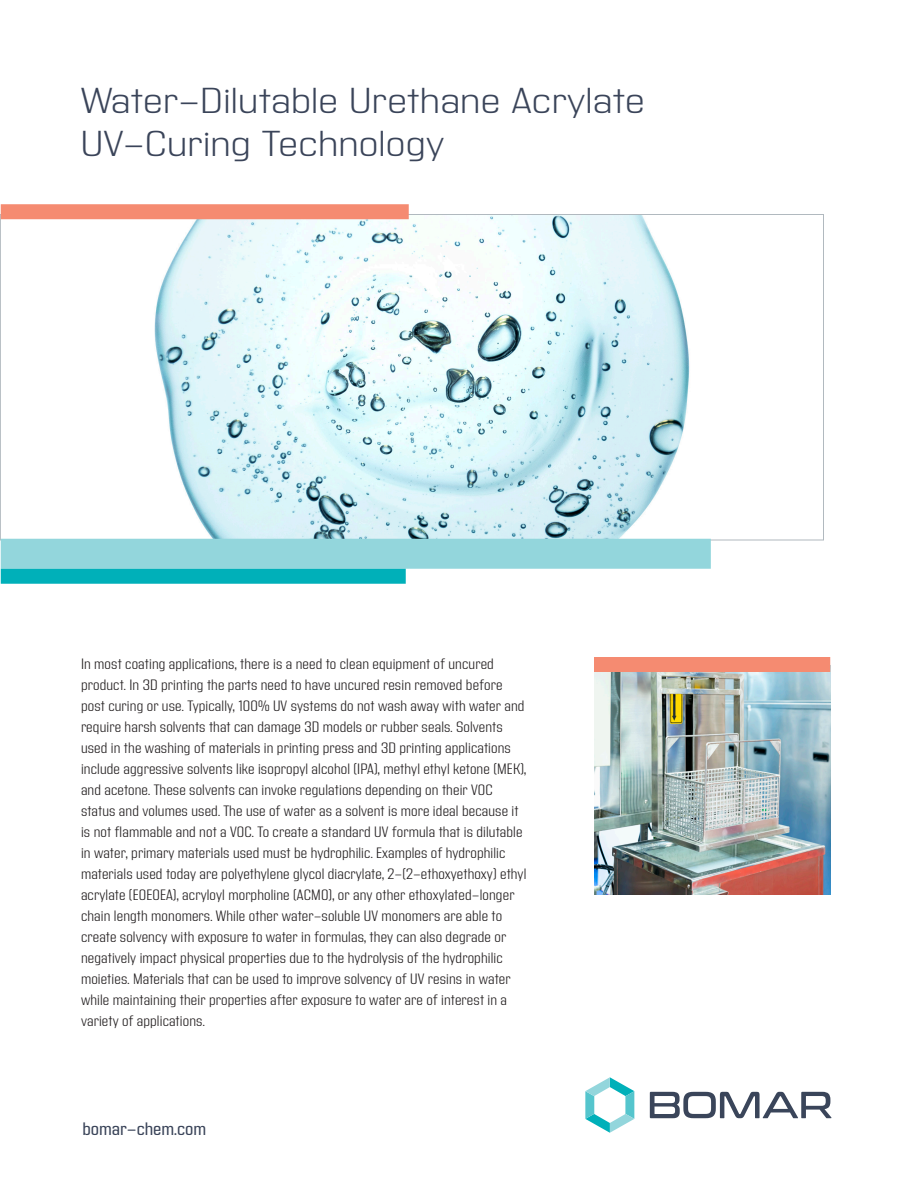
<style>
.page{position:relative;width:918px;height:1188px;background:#fff}
.page>*{position:absolute;margin:0;border:0;box-sizing:border-box;transform-origin:0 0}
.t1{font:300 36px/43.2px "Address Sans Pro Xt";letter-spacing:.025em;color:#3a4459}
.t2{font:18px "Address Sans Pro";color:#3a4459}
.t3{font:300 15px/21px "Address Sans Pro";letter-spacing:.01em;color:#231f20}
</style>
<div class="page">
<img style="left:2px;top:216px;width:688px;height:322px">
<svg style="left:585px;top:1077px;width:49px;height:56px"></svg>
<svg style="left:650px;top:1092px;width:181px;height:26px"></svg>
<div style="left:1px;top:204px;width:408px;height:15px;background:#f58b71"></div>
<img style="left:594px;top:672px;width:236px;height:223px">
<div style="left:1px;top:539px;width:710px;height:30px;background:#93d6dc"></div>
<div style="left:1px;top:569px;width:405px;height:15px;background:#00b0b9"></div>
<div style="left:594px;top:657px;width:236px;height:15px;background:#f58b71"></div>
<h1 class="t1" style="left:81px;top:80px;width:565px">Water-Dilutable Urethane Acrylate<br>UV-Curing Technology</h1>
<p class="t3" style="left:81px;top:654px;width:447px">In most coating applications, there is a need to clean equipment of uncured product. In 3D printing the parts need to have uncured resin removed before post curing or use. Typically, 100% UV systems do not wash away with water and require harsh solvents that can damage 3D models or rubber seals. Solvents used in the washing of materials in printing press and 3D printing applications include aggressive solvents like isopropyl alcohol (IPA), methyl ethyl ketone (MEK), and acetone. These solvents can invoke regulations depending on their VOC status and volumes used. The use of water as a solvent is more ideal because it is not flammable and not a VOC. To create a standard UV formula that is dilutable in water, primary materials used must be hydrophilic. Examples of hydrophilic materials used today are polyethylene glycol diacrylate, 2-(2-ethoxyethoxy) ethyl acrylate (EOEOEA), acryloyl morpholine (ACMO), or any other ethoxylated-longer chain length monomers. While other water-soluble UV monomers are able to create solvency with exposure to water in formulas, they can also degrade or negatively impact physical properties due to the hydrolysis of the hydrophilic moieties. Materials that can be used to improve solvency of UV resins in water while maintaining their properties after exposure to water are of interest in a variety of applications.</p>
<p class="t2" style="left:82px;top:1119px;width:125px">bomar-chem.com</p>
</div>
